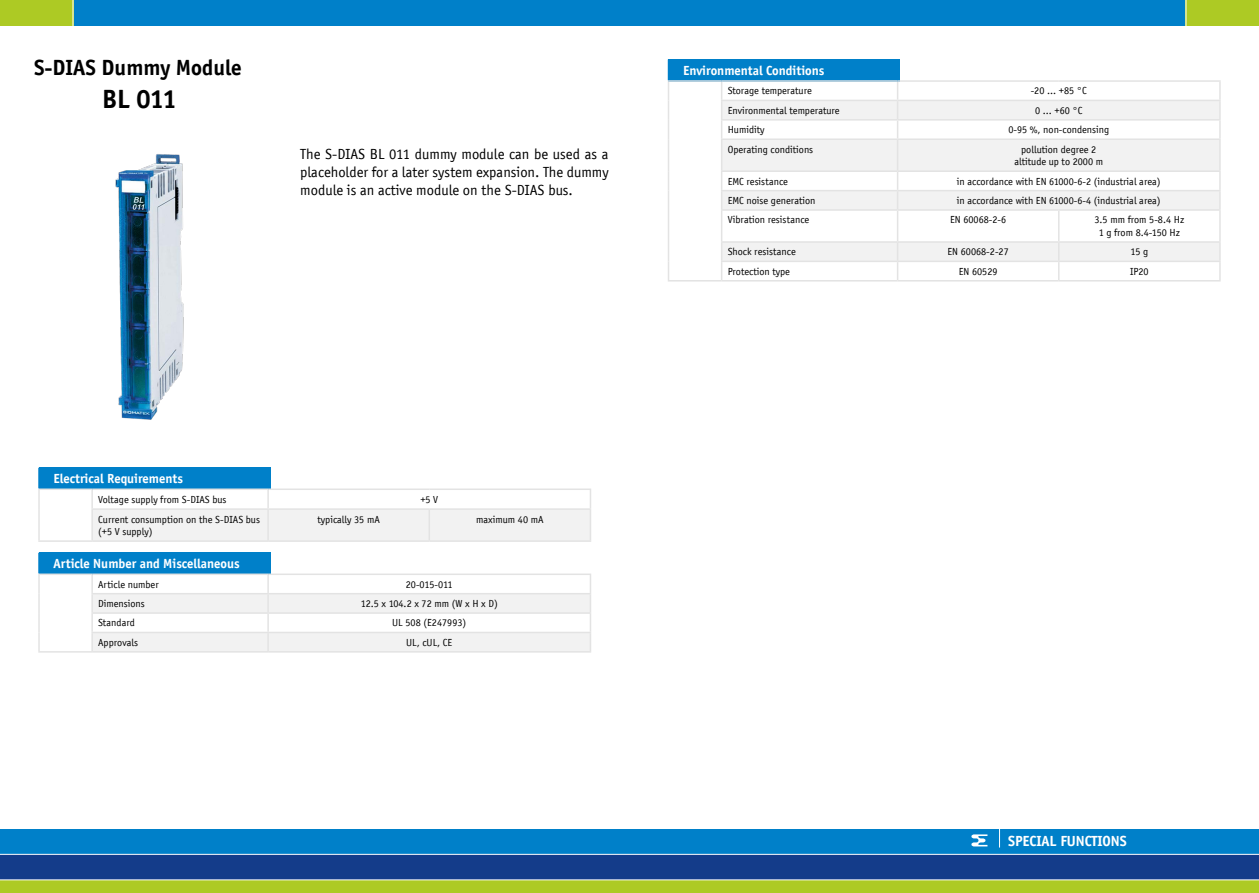
<style>
.page{position:relative;width:1259px;height:893px;background:#fff}
.page>*{position:absolute;margin:0;border:0;box-sizing:border-box;transform-origin:0 0}
.t1{font:700 27px "Officina Sans EF";color:#000}
.t2{font:700 22.5px "Officina Sans EF";color:#000}
.t3{font:15px/18px "Officina Sans EF";color:#000;text-align:justify}
.t4{font:700 15px "Officina Sans EF";color:#fff}
.t5{font:700 13.5px "Officina Sans EF";color:#fff}
.t6{font:10.5px/12.6px "Officina Sans EF";color:#000;text-align:center}
</style>
<div class="page">
<div style="left:0;top:0;width:1259px;height:26px;background:#0080c9"></div>
<div style="left:1185px;top:0;width:74px;height:26px;background:#adca24"></div>
<svg style="left:1185px;top:0;width:1px;height:26px"></svg>
<div style="left:0;top:0;width:73px;height:26px;background:#adca24"></div>
<hr style="left:73px;top:0;width:1px;height:39px;background:#fff">
<div style="left:0;top:829px;width:1259px;height:26px;background:#0080c9"></div>
<div style="left:0;top:855px;width:1259px;height:24px;background:#143c8a"></div>
<hr style="left:0;top:854px;width:1259px;height:1px;background:#fff">
<div style="left:0;top:880px;width:1259px;height:13px;background:#adca24"></div>
<svg style="left:971px;top:834px;width:16px;height:12px"></svg>
<div style="left:40px;top:468px;width:231px;height:20px;background:#0080c9"></div>
<hr style="left:38px;top:540px;width:54px;height:2px;background:#e3e3e3">
<hr style="left:92px;top:540px;width:176px;height:2px;background:#e3e3e3">
<svg style="left:38px;top:490px;width:2px;height:19px"></svg>
<hr style="left:38px;top:509px;width:2px;height:31px;background:#e3e3e3">
<svg style="left:91px;top:490px;width:500px;height:50px"></svg>
<hr style="left:267px;top:510px;width:2px;height:30px;background:#e3e3e3">
<hr style="left:590px;top:510px;width:1px;height:30px;background:#e3e3e3">
<hr style="left:268px;top:540px;width:161px;height:2px;background:#e3e3e3">
<hr style="left:429px;top:540px;width:162px;height:2px;background:#e3e3e3">
<hr style="left:38px;top:468px;width:2px;height:20px;background:#0080c9">
<hr style="left:38px;top:488px;width:54px;height:2px;background:#e3e3e3">
<hr style="left:92px;top:488px;width:176px;height:2px;background:#e3e3e3">
<hr style="left:268px;top:488px;width:161px;height:2px;background:#e3e3e3">
<hr style="left:429px;top:488px;width:162px;height:2px;background:#e3e3e3">
<img style="left:115px;top:154px;width:69px;height:266px">
<div style="left:40px;top:553px;width:231px;height:20px;background:#0080c9"></div>
<hr style="left:92px;top:651px;width:176px;height:2px;background:#e3e3e3">
<hr style="left:38px;top:651px;width:54px;height:2px;background:#e3e3e3">
<svg style="left:38px;top:575px;width:2px;height:76px"></svg>
<svg style="left:91px;top:575px;width:500px;height:76px"></svg>
<hr style="left:268px;top:651px;width:323px;height:2px;background:#e3e3e3">
<hr style="left:38px;top:553px;width:2px;height:20px;background:#0080c9">
<hr style="left:38px;top:573px;width:54px;height:2px;background:#e3e3e3">
<hr style="left:92px;top:573px;width:176px;height:2px;background:#e3e3e3">
<hr style="left:268px;top:573px;width:323px;height:2px;background:#e3e3e3">
<svg style="left:999px;top:829px;width:1px;height:18px"></svg>
<div style="left:669px;top:60px;width:231px;height:20px;background:#0080c9"></div>
<svg style="left:722px;top:101px;width:497px;height:160px;fill:#f2f2f2"></svg>
<hr style="left:721px;top:119px;width:176px;height:2px;background:#e3e3e3">
<hr style="left:897px;top:119px;width:161px;height:2px;background:#e3e3e3">
<hr style="left:1058px;top:119px;width:162px;height:2px;background:#e3e3e3">
<hr style="left:668px;top:280px;width:53px;height:2px;background:#e3e3e3">
<hr style="left:721px;top:100px;width:176px;height:1px;background:#e3e3e3">
<hr style="left:897px;top:100px;width:161px;height:1px;background:#e3e3e3">
<hr style="left:1058px;top:100px;width:162px;height:1px;background:#e3e3e3">
<svg style="left:1219px;top:82px;width:1px;height:56px"></svg>
<hr style="left:721px;top:138px;width:176px;height:2px;background:#e3e3e3">
<hr style="left:721px;top:170px;width:176px;height:2px;background:#e3e3e3">
<hr style="left:897px;top:138px;width:161px;height:2px;background:#e3e3e3">
<hr style="left:1058px;top:138px;width:162px;height:2px;background:#e3e3e3">
<hr style="left:897px;top:170px;width:161px;height:2px;background:#e3e3e3">
<hr style="left:1058px;top:170px;width:162px;height:2px;background:#e3e3e3">
<hr style="left:1219px;top:140px;width:1px;height:30px;background:#e3e3e3">
<hr style="left:721px;top:190px;width:176px;height:1px;background:#e3e3e3">
<hr style="left:897px;top:190px;width:161px;height:1px;background:#e3e3e3">
<hr style="left:1058px;top:190px;width:162px;height:1px;background:#e3e3e3">
<svg style="left:1219px;top:172px;width:1px;height:37px"></svg>
<hr style="left:721px;top:209px;width:176px;height:2px;background:#e3e3e3">
<hr style="left:897px;top:209px;width:161px;height:2px;background:#e3e3e3">
<hr style="left:1058px;top:209px;width:162px;height:2px;background:#e3e3e3">
<hr style="left:1058px;top:211px;width:1px;height:30px;background:#e3e3e3">
<hr style="left:721px;top:241px;width:176px;height:2px;background:#e3e3e3">
<hr style="left:897px;top:241px;width:161px;height:2px;background:#e3e3e3">
<hr style="left:721px;top:140px;width:1px;height:30px;background:#e3e3e3">
<hr style="left:1058px;top:241px;width:162px;height:2px;background:#e3e3e3">
<hr style="left:897px;top:140px;width:1px;height:30px;background:#e3e3e3">
<hr style="left:721px;top:261px;width:176px;height:1px;background:#e3e3e3">
<hr style="left:897px;top:261px;width:161px;height:1px;background:#e3e3e3">
<hr style="left:721px;top:280px;width:176px;height:2px;background:#e3e3e3">
<hr style="left:1058px;top:261px;width:162px;height:1px;background:#e3e3e3">
<svg style="left:1058px;top:243px;width:1px;height:37px"></svg>
<svg style="left:721px;top:82px;width:1px;height:56px"></svg>
<hr style="left:668px;top:139px;width:1px;height:32px;background:#e3e3e3">
<svg style="left:668px;top:171px;width:1px;height:39px"></svg>
<svg style="left:721px;top:172px;width:1px;height:37px"></svg>
<hr style="left:668px;top:210px;width:1px;height:32px;background:#e3e3e3">
<hr style="left:721px;top:211px;width:1px;height:30px;background:#e3e3e3">
<svg style="left:668px;top:242px;width:1px;height:38px"></svg>
<svg style="left:721px;top:243px;width:1px;height:37px"></svg>
<svg style="left:897px;top:82px;width:1px;height:56px"></svg>
<svg style="left:897px;top:172px;width:1px;height:37px"></svg>
<hr style="left:897px;top:211px;width:1px;height:30px;background:#e3e3e3">
<hr style="left:1219px;top:211px;width:1px;height:30px;background:#e3e3e3">
<svg style="left:897px;top:243px;width:1px;height:37px"></svg>
<svg style="left:1219px;top:243px;width:1px;height:37px"></svg>
<hr style="left:897px;top:280px;width:161px;height:2px;background:#e3e3e3">
<hr style="left:1058px;top:280px;width:162px;height:2px;background:#e3e3e3">
<svg style="left:668px;top:60px;width:1px;height:79px"></svg>
<hr style="left:668px;top:80px;width:53px;height:2px;background:#e3e3e3">
<hr style="left:721px;top:80px;width:176px;height:2px;background:#e3e3e3">
<hr style="left:897px;top:80px;width:161px;height:2px;background:#e3e3e3">
<hr style="left:1058px;top:80px;width:162px;height:2px;background:#e3e3e3">
<h2 class="t2" style="left:34px;top:54px;width:209px">S-DIAS Dummy Module</h2>
<h1 class="t1" style="left:102px;top:83px;width:76px">BL 011</h1>
<h3 class="t3" style="left:300px;top:146px;width:310px">The S-DIAS BL 011 dummy module can be used as a placeholder for a later system expansion. The dummy module is an active module on the S-DIAS bus.</h3>
<p class="t5" style="left:683px;top:62px;width:143px">Environmental Conditions</p>
<p class="t6" style="left:727px;top:85px;width:86px">Storage temperature</p>
<p class="t6" style="left:1030px;top:85px;width:58px">-20 ... +85 °C</p>
<p class="t6" style="left:727px;top:104px;width:113px">Environmental temperature</p>
<p class="t6" style="left:1035px;top:104px;width:49px">0 ... +60 °C</p>
<p class="t6" style="left:727px;top:124px;width:38px">Humidity</p>
<p class="t6" style="left:1008px;top:124px;width:102px">0-95 %, non-condensing</p>
<p class="t6" style="left:727px;top:143px;width:87px">Operating conditions</p>
<p class="t6" style="left:1014px;top:143px;width:90px">pollution degree 2 altitude up to 2000 m</p>
<p class="t6" style="left:727px;top:175px;width:62px">EMC resistance</p>
<p class="t6" style="left:957px;top:175px;width:205px">in accordance with EN 61000-6-2 (industrial area)</p>
<p class="t6" style="left:727px;top:194px;width:89px">EMC noise generation</p>
<p class="t6" style="left:957px;top:194px;width:205px">in accordance with EN 61000-6-4 (industrial area)</p>
<p class="t6" style="left:727px;top:214px;width:83px">Vibration resistance</p>
<p class="t6" style="left:950px;top:214px;width:58px">EN 60068-2-6</p>
<p class="t6" style="left:1094px;top:214px;width:91px">3.5 mm from 5-8.4 Hz<br>1 g from 8.4-150 Hz</p>
<p class="t6" style="left:727px;top:246px;width:70px">Shock resistance</p>
<p class="t6" style="left:947px;top:246px;width:63px">EN 60068-2-27</p>
<p class="t6" style="left:1130px;top:246px;width:19px">15 g</p>
<p class="t6" style="left:727px;top:265px;width:64px">Protection type</p>
<p class="t6" style="left:959px;top:265px;width:40px">EN 60529</p>
<p class="t6" style="left:1130px;top:265px;width:20px">IP20</p>
<p class="t5" style="left:54px;top:471px;width:131px">Electrical Requirements</p>
<p class="t6" style="left:98px;top:493px;width:130px">Voltage supply from S-DIAS bus</p>
<p class="t6" style="left:420px;top:493px;width:19px">+5 V</p>
<p class="t6" style="left:98px;top:513px;width:163px;text-align:left">Current consumption on the S-DIAS bus (+5 V supply)</p>
<p class="t6" style="left:317px;top:513px;width:64px">typically 35 mA</p>
<p class="t6" style="left:476px;top:513px;width:69px">maximum 40 mA</p>
<p class="t5" style="left:54px;top:556px;width:188px">Article Number and Miscellaneous</p>
<p class="t6" style="left:98px;top:578px;width:62px">Article number</p>
<p class="t6" style="left:406px;top:578px;width:48px">20-015-011</p>
<p class="t6" style="left:98px;top:597px;width:48px">Dimensions</p>
<p class="t6" style="left:361px;top:597px;width:139px">12.5 x 104.2 x 72 mm (W x H x D)</p>
<p class="t6" style="left:98px;top:617px;width:38px">Standard</p>
<p class="t6" style="left:392px;top:617px;width:76px">UL 508 (E247993)</p>
<p class="t6" style="left:98px;top:636px;width:42px">Approvals</p>
<p class="t6" style="left:406px;top:636px;width:48px">UL, cUL, CE</p>
<h3 class="t4" style="left:1008px;top:832px;width:120px">SPECIAL functions</h3>
</div>
